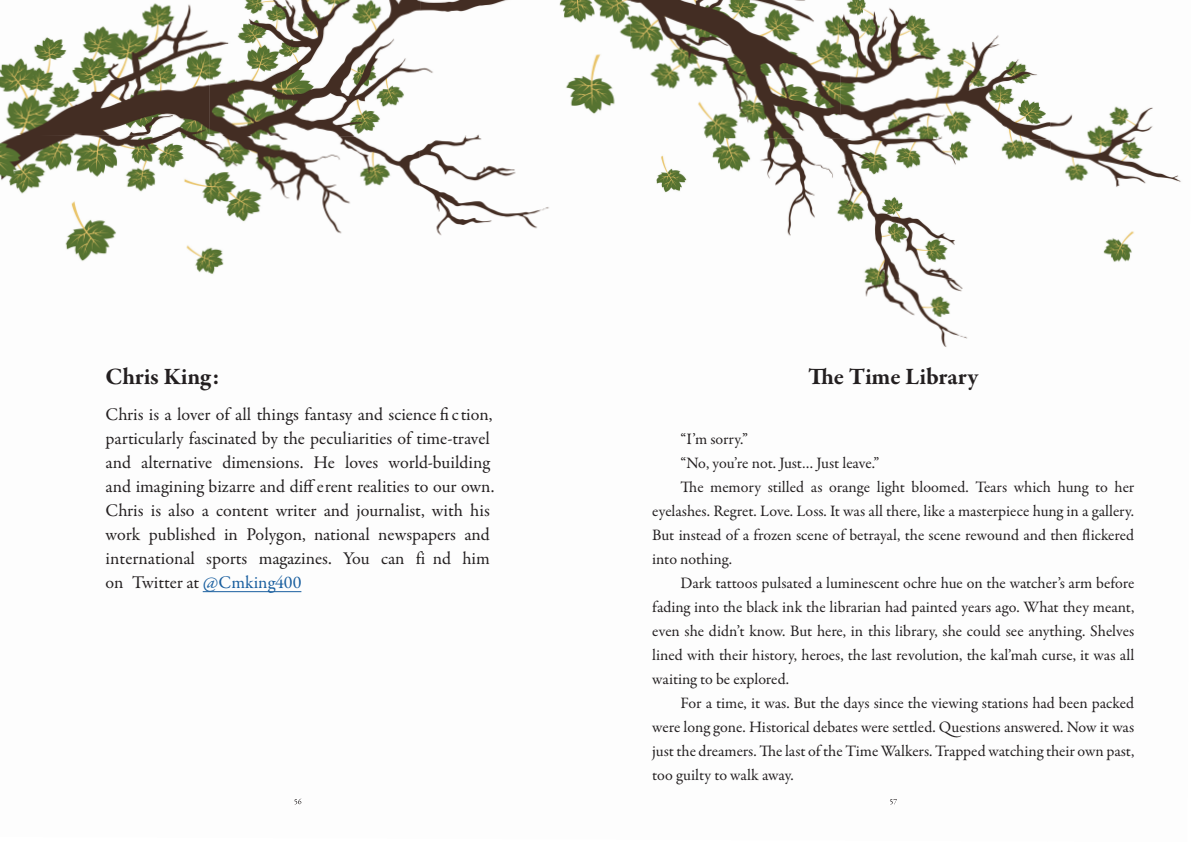
<style>
.page{position:relative;width:1191px;height:842px;background:#fff}
.page>*{position:absolute;margin:0;border:0;box-sizing:border-box;transform-origin:0 0}
.t1{font:700 24px "Garamond Premr Pro";letter-spacing:-.005em;color:#231f20}
.t2{font:18px/24px "Garamond Premr Pro";color:#231f20}
.t3{font:16px "Garamond Premr Pro";color:#231f20}
.s1{color:#175d9e}
</style>
<div class="page">
<img style="left:0;top:0;width:1049px;height:137px">
<img style="left:1049px;top:106px;width:132px;height:156px">
<img style="left:0;top:135px;width:420px;height:139px">
<img style="left:419px;top:137px;width:631px;height:142px">
<img style="left:419px;top:277px;width:420px;height:2px">
<img style="left:864px;top:279px;width:103px;height:68px">
<svg style="left:294px;top:799px;width:7px;height:5px"></svg>
<svg style="left:890px;top:799px;width:7px;height:5px"></svg>
<hr style="left:203px;top:591px;width:98px;height:1px;background:#175d9e">
<h1 class="t1" style="left:106px;top:362px;width:116px">Chris King:</h1>
<p class="t2" style="left:106px;top:403px;width:390px">Chris is a lover of all things fantasy and science fi ction, particularly fascinated by the peculiarities of time-travel and alternative dimensions. He loves world-building and imagining bizarre and diff erent realities to our own.<br>Chris is also a content writer and journalist, with his work published in Polygon, national newspapers and international sports magazines. You can fi nd him on Twitter at <span class="s1">@Cmking400</span></p>
<h1 class="t1" style="left:834px;top:362px;width:146px">e Time Library</h1>
<p class="t3" style="left:680px;top:429px;width:69px">“I’m sorry.”</p>
<p class="t3" style="left:680px;top:453px;width:200px">“No, you’re not. Just… Just leave.”</p>
<p class="t3" style="left:680px;top:477px;width:455px">The memory stilled as orange light bloomed. Tears which hung to her</p>
<p class="t3" style="left:652px;top:501px;width:483px">eyelashes. Regret. Love. Loss. It was all there, like a masterpiece hung in a gallery.</p>
<p class="t3" style="left:652px;top:525px;width:483px">But instead of a frozen scene of betrayal, the scene rewound and then flickered</p>
<p class="t3" style="left:652px;top:549px;width:81px">into nothing.</p>
<p class="t3" style="left:680px;top:573px;width:455px">Dark tattoos pulsated a luminescent ochre hue on the watcher’s arm before</p>
<p class="t3" style="left:652px;top:597px;width:483px">fading into the black ink the librarian had painted years ago. What they meant,</p>
<p class="t3" style="left:652px;top:621px;width:483px">even she didn’t know. But here, in this library, she could see anything. Shelves</p>
<p class="t3" style="left:652px;top:645px;width:483px">lined with their history, heroes, the last revolution, the kal’mah curse, it was all</p>
<p class="t3" style="left:652px;top:669px;width:138px">waiting to be explored.</p>
<p class="t3" style="left:680px;top:693px;width:455px">For a time, it was. But the days since the viewing stations had been packed</p>
<p class="t3" style="left:652px;top:717px;width:483px">were long gone. Historical debates were settled. Questions answered. Now it was</p>
<p class="t3" style="left:652px;top:741px;width:483px">just the dreamers. The last of the Time Walkers. Trapped watching their own past,</p>
<p class="t3" style="left:652px;top:765px;width:143px">too guilty to walk away.</p>
</div>
